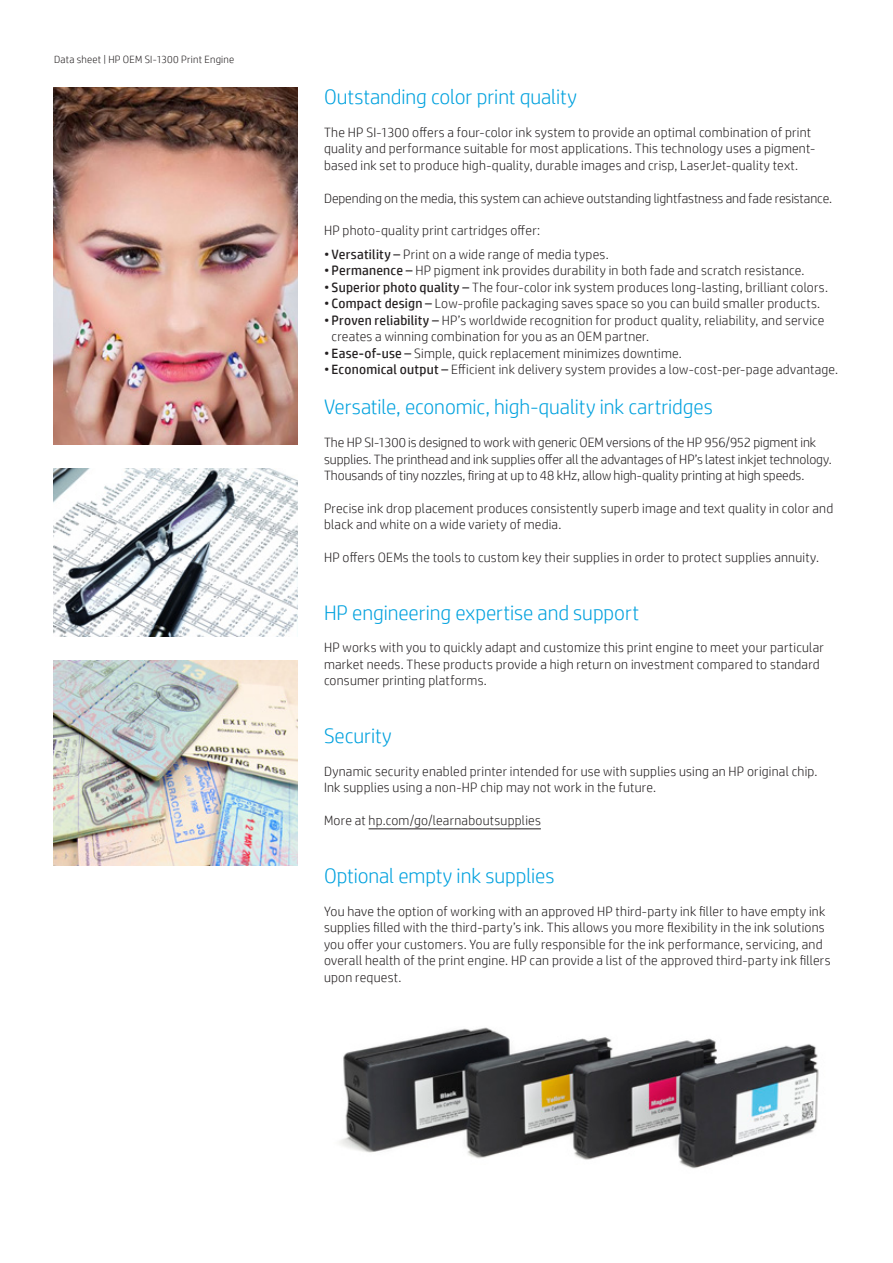
<style>
.page{position:relative;width:893px;height:1263px;background:#fff}
.page>*{position:absolute;margin:0;border:0;box-sizing:border-box;transform-origin:0 0}
.t1{font:300 21px "HP Simplified";letter-spacing:-.005em;color:#00a1de}
.t2{font:300 13.5px/16.5px "HP Simplified";letter-spacing:.015em;color:#231f20}
.t3{font:300 13.5px/16.5px "HP Simplified";letter-spacing:-.005em;color:#231f20}
.t4{font:300 10.5px "HP Simplified";letter-spacing:.025em;color:#231f20}
.s1{font-weight:400}
</style>
<div class="page">
<img style="left:54px;top:660px;width:244px;height:205px">
<img style="left:54px;top:87px;width:244px;height:357px">
<img style="left:54px;top:468px;width:244px;height:168px">
<hr style="left:369px;top:828px;width:172px;height:1px;background:#231f20">
<img style="left:339px;top:1027px;width:480px;height:142px">
<p class="t4" style="left:54px;top:52px;width:182px">Data sheet | HP OEM SI-1300 Print Engine</p>
<h1 class="t1" style="left:324px;top:83px;width:254px">Outstanding color print quality</h1>
<p class="t2" style="left:324px;top:124px;width:493px">The HP SI-1300 offers a four-color ink system to provide an optimal combination of print quality and performance suitable for most applications. This technology uses a pigment&shy;based ink set to produce high-quality, durable images and crisp, LaserJet-quality text.</p>
<p class="t3" style="left:324px;top:189px;width:510px">Depending on the media, this system can achieve outstanding lightfastness and fade resistance.</p>
<p class="t2" style="left:324px;top:222px;width:218px">HP photo-quality print cartridges offer:</p>
<p class="t2" style="left:324px;top:245px;width:286px">• <span class="s1">Versatility –</span> Print on a wide range of media types.</p>
<p class="t2" style="left:324px;top:262px;width:482px">• <span class="s1">Permanence –</span> HP pigment ink provides durability in both fade and scratch resistance.</p>
<p class="t2" style="left:324px;top:278px;width:506px">• <span class="s1">Superior photo quality –</span> The four-color ink system produces long-lasting, brilliant colors.</p>
<p class="t2" style="left:324px;top:295px;width:498px">• <span class="s1">Compact design –</span> Low-profile packaging saves space so you can build smaller products.</p>
<p class="t2" style="left:332px;top:311px;width:494px;text-indent:-8px">• <span class="s1">Proven reliability –</span> HP’s worldwide recognition for product quality, reliability, and service creates a winning combination for you as an OEM partner.</p>
<p class="t2" style="left:324px;top:344px;width:359px">• <span class="s1">Ease-of-use –</span> Simple, quick replacement minimizes downtime.</p>
<p class="t2" style="left:324px;top:361px;width:516px">• <span class="s1">Economical output –</span> Efficient ink delivery system provides a low-cost-per-page advantage.</p>
<h1 class="t1" style="left:324px;top:393px;width:390px">Versatile, economic, high-quality ink cartridges</h1>
<p class="t3" style="left:324px;top:434px;width:509px">The HP SI-1300 is designed to work with generic OEM versions of the HP 956/952 pigment ink supplies. The printhead and ink supplies offer all the advantages of HP’s latest inkjet technology.<br>Thousands of tiny nozzles, firing at up to 48 kHz, allow high-quality printing at high speeds.</p>
<p class="t2" style="left:324px;top:499px;width:511px">Precise ink drop placement produces consistently superb image and text quality in color and black and white on a wide variety of media.</p>
<p class="t2" style="left:324px;top:549px;width:497px">HP offers OEMs the tools to custom key their supplies in order to protect supplies annuity.</p>
<h1 class="t1" style="left:324px;top:599px;width:317px">HP engineering expertise and support</h1>
<p class="t2" style="left:324px;top:639px;width:501px">HP works with you to quickly adapt and customize this print engine to meet your particular market needs. These products provide a high return on investment compared to standard consumer printing platforms.</p>
<h1 class="t1" style="left:324px;top:722px;width:69px">Security</h1>
<p class="t2" style="left:324px;top:762px;width:495px">Dynamic security enabled printer intended for use with supplies using an HP original chip.<br>Ink supplies using a non-HP chip may not work in the future.</p>
<p class="t2" style="left:324px;top:812px;width:218px">More at hp.com/go/learnaboutsupplies</p>
<h1 class="t1" style="left:324px;top:862px;width:232px">Optional empty ink supplies</h1>
<p class="t2" style="left:324px;top:902px;width:508px">You have the option of working with an approved HP third-party ink filler to have empty ink supplies filled with the third-party’s ink. This allows you more flexibility in the ink solutions you offer your customers. You are fully responsible for the ink performance, servicing, and overall health of the print engine. HP can provide a list of the approved third-party ink fillers upon request.</p>
</div>
